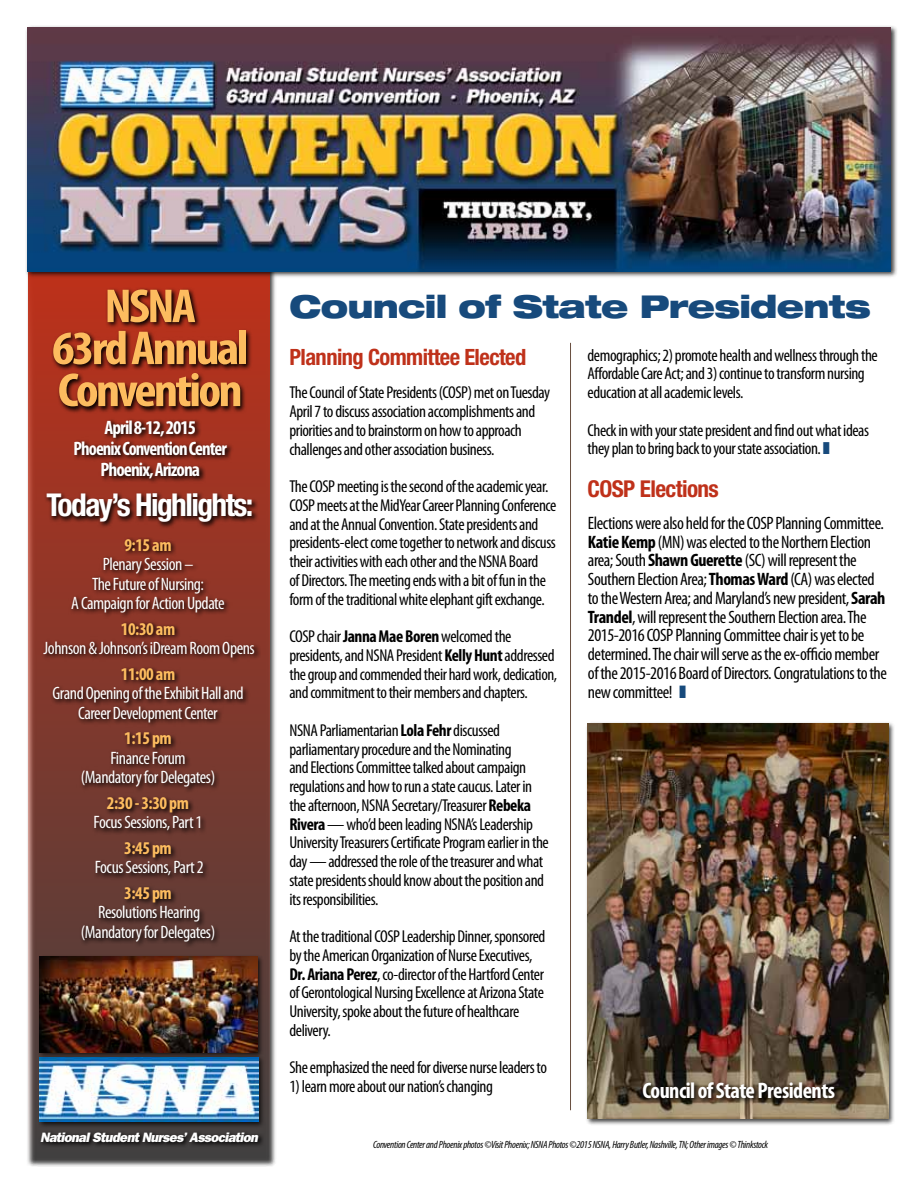
<style>
.page{position:relative;width:918px;height:1188px;background:#fff}
.page>*{position:absolute;margin:0;border:0;box-sizing:border-box;transform-origin:0 0}
.t1{font:700 condensed 48px "Myriad Pro";letter-spacing:-.05em;color:#fdbc5f;scale:1.1 1}
.t2{font:900 expanded 31.5px "Helvetica Neue";letter-spacing:-.025em;color:#174a7c}
.t3{font:700 condensed 31.5px "Helvetica Neue";letter-spacing:-.05em;color:#fff}
.t4{font:700 condensed 23.25px "Helvetica Neue";letter-spacing:-.025em;color:#bf311a}
.t5{font:700 condensed 22.5px "Helvetica Neue";letter-spacing:-.025em;color:#bf311a}
.t6{font:700 condensed 22.5px "Myriad Pro";letter-spacing:-.025em;color:#fff}
.t7{font:700 condensed 19.5px "Myriad Pro";letter-spacing:-.05em;color:#fff}
.t8{font:700 condensed 19.5px "Myriad Pro";letter-spacing:-.05em;color:#fff;scale:.96 1}
.t9{font:condensed 18px/18.9px "Myriad Pro";letter-spacing:-.025em;color:#000}
.t10{font:condensed 18px/19.5px "Myriad Pro";letter-spacing:-.025em;color:#fff;text-align:center}
.t11{font:700 condensed 18px "Myriad Pro";letter-spacing:-.025em;color:#fdbc5f}
.t12{font:condensed 17.25px/18.8px "Myriad Pro";letter-spacing:-.025em;color:#000}
.t13{font:italic 900 13.5px "Franklin Gothic Black S Si";letter-spacing:-.05em;color:#fff}
.t14{font:italic condensed 10.5px "Myriad Pro";letter-spacing:-.025em;color:#000}
.s1{font-weight:700}
</style>
<div class="page">
<div style="left:585px;top:721px;width:310px;height:405px;background:#000;opacity:.75"></div>
<img style="left:588px;top:724px;width:301px;height:395px">
<div style="left:26px;top:260px;width:251px;height:907px;background:#000;opacity:.75"></div>
<svg style="left:28px;top:279px;width:242px;height:882px;background:#903e31"></svg>
<hr style="left:570px;top:343px;width:1px;height:767px;background:#684f40">
<div style="left:38px;top:1055px;width:227px;height:74px;background:#000;opacity:.75"></div>
<img style="left:40px;top:1059px;width:218px;height:63px">
<svg style="left:38px;top:1130px;width:227px;height:19px;background:#2f2c2c"></svg>
<div style="left:25px;top:25px;width:873px;height:254px;background:#000;opacity:.75"></div>
<img style="left:27px;top:27px;width:864px;height:245px">
<svg style="left:51px;top:287px;width:201px;height:126px;background:#782113"></svg>
<svg style="left:73px;top:418px;width:161px;height:66px;background:#7f2719"></svg>
<svg style="left:44px;top:491px;width:214px;height:38px;background:#682318"></svg>
<svg style="left:41px;top:537px;width:220px;height:411px;background:#6f3329"></svg>
<svg style="left:641px;top:1080px;width:200px;height:24px;background:#45392b"></svg>
<div style="left:37px;top:954px;width:227px;height:105px;background:#000;opacity:.75"></div>
<img style="left:39px;top:957px;width:219px;height:95px">
<p class="t1" style="left:104px;top:276px;width:85px">NSNA</p>
<p class="t1" style="left:52px;top:318px;width:180px">63rd Annual</p>
<p class="t1" style="left:58px;top:360px;width:170px">Convention</p>
<p class="t7" style="left:105px;top:415px;width:93px">April 8-12, 2015</p>
<p class="t8" style="left:74px;top:436px;width:161px">Phoenix Convention Center</p>
<p class="t7" style="left:100px;top:457px;width:101px">Phoenix, Arizona</p>
<p class="t3" style="left:46px;top:486px;width:209px">Today’s Highlights:</p>
<p class="t11" style="left:124px;top:533px;width:49px">9:15 am</p>
<p class="t10" style="left:103px;top:554px;width:92px">Plenary Session –</p>
<p class="t10" style="left:92px;top:574px;width:114px">The Future of Nursing:</p>
<p class="t10" style="left:71px;top:593px;width:155px">A Campaign for Action Update</p>
<p class="t11" style="left:121px;top:617px;width:56px">10:30 am</p>
<p class="t10" style="left:44px;top:638px;width:213px">Johnson &amp; Johnson’s iDream Room Opens</p>
<p class="t11" style="left:121px;top:662px;width:56px">11:00 am</p>
<p class="t10" style="left:52px;top:683px;width:193px">Grand Opening of the Exhibit Hall and<br>Career Development Center</p>
<p class="t11" style="left:124px;top:727px;width:49px">1:15 pm</p>
<p class="t10" style="left:110px;top:748px;width:77px">Finance Forum</p>
<p class="t10" style="left:81px;top:767px;width:136px">(Mandatory for Delegates)</p>
<p class="t11" style="left:107px;top:791px;width:84px">2:30 - 3:30 pm</p>
<p class="t10" style="left:94px;top:812px;width:110px">Focus Sessions, Part 1</p>
<p class="t11" style="left:124px;top:836px;width:49px">3:45 pm</p>
<p class="t10" style="left:95px;top:857px;width:110px">Focus Sessions, Part 2</p>
<p class="t11" style="left:124px;top:881px;width:49px">3:45 pm</p>
<p class="t10" style="left:98px;top:902px;width:104px">Resolutions Hearing</p>
<p class="t10" style="left:81px;top:922px;width:136px">(Mandatory for Delegates)</p>
<p class="t13" style="left:40px;top:1130px;width:219px">National Student Nurses’ Association</p>
<p class="t2" style="left:289px;top:286px;width:583px">Council of State Presidents</p>
<p class="t5" style="left:289px;top:344px;width:238px">Planning Committee Elected</p>
<p class="t12" style="left:588px;top:345px;width:292px">demographics; 2) promote health and wellness through the<br>Affordable Care Act; and 3) continue to transform nursing education at all academic levels.</p>
<p class="t12" style="left:588px;top:420px;width:283px">Check in with your state president and find out what ideas they plan to bring back to your state association.</p>
<p class="t12" style="left:289px;top:383px;width:262px">The Council of State Presidents (COSP) met on Tuesday April 7 to discuss association accomplishments and priorities and to brainstorm on how to approach challenges and other association business.</p>
<p class="t12" style="left:289px;top:477px;width:269px">The COSP meeting is the second of the academic year.<br>COSP meets at the MidYear Career Planning Conference and at the Annual Convention. State presidents and presidents-elect come together to network and discuss their activities with each other and the NSNA Board<br>of Directors. The meeting ends with a bit of fun in the form of the traditional white elephant gift exchange.</p>
<p class="t12" style="left:289px;top:627px;width:269px">COSP chair <span class="s1">Janna Mae Boren</span> welcomed the presidents, and NSNA President <span class="s1">Kelly Hunt</span> addressed the group and commended their hard work, dedication, and commitment to their members and chapters.</p>
<p class="t12" style="left:289px;top:721px;width:261px">NSNA Parliamentarian <span class="s1">Lola Fehr</span> discussed parliamentary procedure and the Nominating<br>and Elections Committee talked about campaign regulations and how to run a state caucus. Later in the afternoon, NSNA Secretary/Treasurer <span class="s1">Rebeka Rivera</span> — who’d been leading NSNA’s Leadership University Treasurers Certificate Program earlier in the day — addressed the role of the treasurer and what state presidents should know about the position and its responsibilities.</p>
<p class="t12" style="left:289px;top:927px;width:257px">At the traditional COSP Leadership Dinner, sponsored by the American Organization of Nurse Executives, <span class="s1">Dr. Ariana Perez</span>, co-director of the Hartford Center of Gerontological Nursing Excellence at Arizona State University, spoke about the future of healthcare delivery.</p>
<p class="t12" style="left:289px;top:1058px;width:259px">She emphasized the need for diverse nurse leaders to</p>
<p class="t12" style="left:289px;top:1077px;width:205px">1) learn more about our nation’s changing</p>
<p class="t4" style="left:588px;top:475px;width:133px">COSP Elections</p>
<p class="t9" style="left:588px;top:513px;width:301px">Elections were also held for the COSP Planning Committee.<br><span class="s1">Katie Kemp</span> (MN) was elected to the Northern Election area; South <span class="s1">Shawn Guerette</span> (SC) will represent the Southern Election Area; <span class="s1">Thomas Ward</span> (CA) was elected to the Western Area; and Maryland’s new president, <span class="s1">Sarah Trandel</span>, will represent the Southern Election area. The 2015-2016 COSP Planning Committee chair is yet to be determined. The chair will serve as the ex-officio member of the 2015-2016 Board of Directors. Congratulations to the new committee!</p>
<p class="t6" style="left:642px;top:1076px;width:194px">Council of State Presidents</p>
<p class="t14" style="left:373px;top:1139px;width:397px">Convention Center and Phoenix photos ©Visit Phoenix; NSNA Photos ©2015 NSNA, Harry Butler, Nashville, TN; Other images © Thinkstock</p>
</div>
